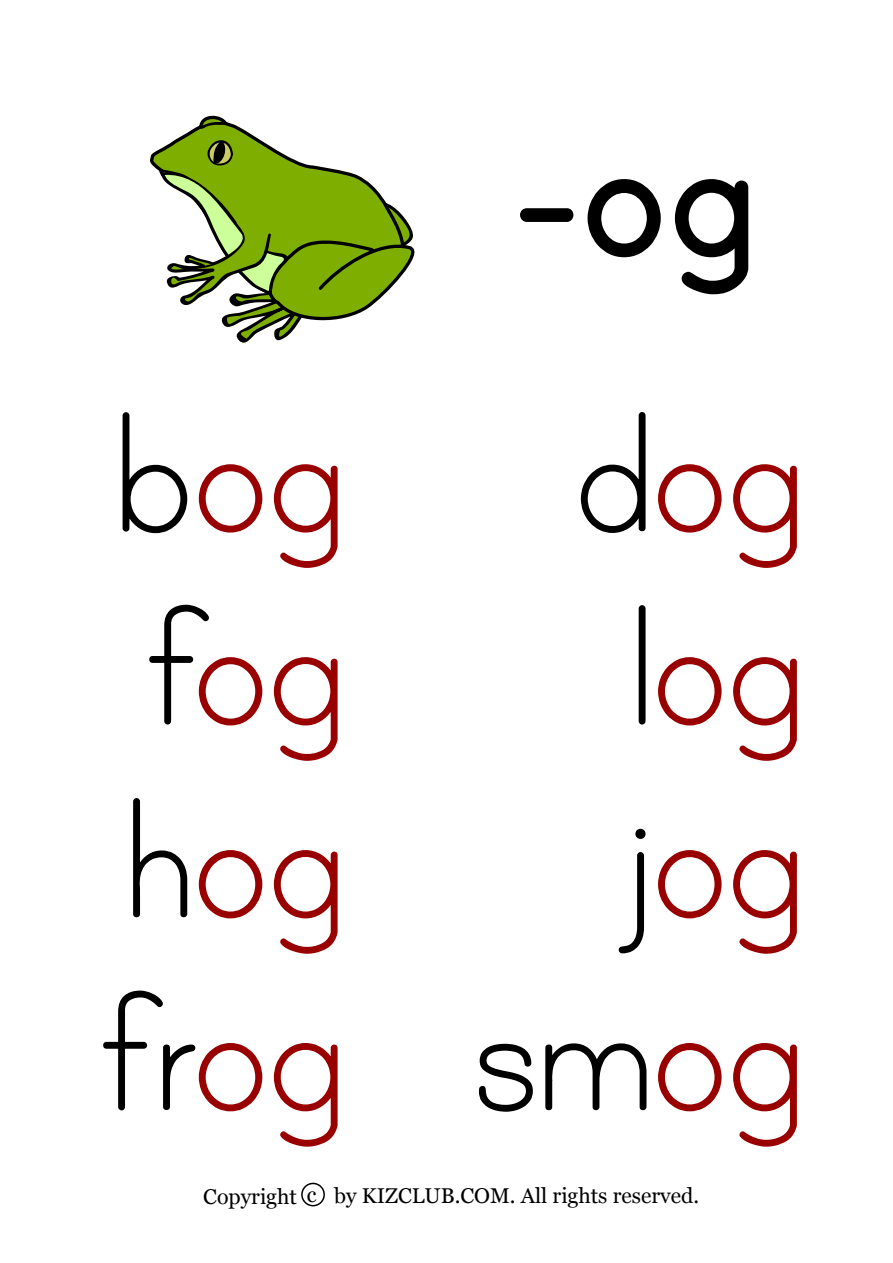
<style>
.page{position:relative;width:893px;height:1263px;background:#fff}
.page>*{position:absolute;margin:0;border:0;box-sizing:border-box;transform-origin:0 0}
.t1{font:700 217.8px "Print";color:#000}
.t2{font:192px/192.9px "Print Clearly";letter-spacing:-.06em;color:#900;text-align:justify}
.t3{font:21.3px "Georgia";color:#000}
.s1{color:#000}
</style>
<div class="page">
<svg style="left:122px;top:412px;width:66px;height:122px"></svg>
<svg style="left:198px;top:464px;width:65px;height:69px"></svg>
<svg style="left:273px;top:464px;width:65px;height:104px"></svg>
<svg style="left:149px;top:604px;width:114px;height:122px"></svg>
<svg style="left:273px;top:657px;width:65px;height:104px"></svg>
<svg style="left:133px;top:798px;width:55px;height:120px"></svg>
<svg style="left:198px;top:850px;width:65px;height:69px"></svg>
<svg style="left:273px;top:850px;width:65px;height:104px"></svg>
<svg style="left:103px;top:990px;width:160px;height:122px"></svg>
<svg style="left:273px;top:1043px;width:65px;height:104px"></svg>
<svg style="left:580px;top:412px;width:66px;height:121px"></svg>
<svg style="left:658px;top:464px;width:64px;height:69px"></svg>
<svg style="left:733px;top:464px;width:64px;height:104px"></svg>
<svg style="left:638px;top:605px;width:8px;height:120px"></svg>
<svg style="left:658px;top:657px;width:64px;height:69px"></svg>
<svg style="left:733px;top:657px;width:64px;height:104px"></svg>
<svg style="left:618px;top:828px;width:28px;height:126px"></svg>
<svg style="left:658px;top:850px;width:64px;height:69px"></svg>
<svg style="left:733px;top:850px;width:64px;height:104px"></svg>
<svg style="left:478px;top:1043px;width:55px;height:69px"></svg>
<svg style="left:545px;top:1043px;width:102px;height:68px"></svg>
<svg style="left:658px;top:1043px;width:64px;height:69px"></svg>
<svg style="left:733px;top:1043px;width:64px;height:104px"></svg>
<div style="left:301px;top:1183px;width:24px;height:23px;border:2px solid #000;border-radius:50%"></div>
<svg style="left:150px;top:115px;width:109px;height:58px"></svg>
<svg style="left:200px;top:122px;width:30px;height:8px"></svg>
<svg style="left:160px;top:139px;width:255px;height:204px"></svg>
<h1 class="t1" style="left:509px;top:91px;width:257px">-og</h1>
<h2 class="t2" style="left:92px;top:377px;width:260px"><span class="s1">b</span>og <span class="s1">f</span>og <span class="s1">h</span>og <span class="s1">fr</span>og</h2>
<h2 class="t2" style="left:467px;top:377px;width:343px;text-align:right"><span class="s1">d</span>og <span class="s1">l</span>og <span class="s1">j</span>og <span class="s1">sm</span>og</h2>
<p class="t3" style="left:203px;top:1180px;width:497px">Copyright c by KIZCLUB.COM. All rights reserved.</p>
</div>
